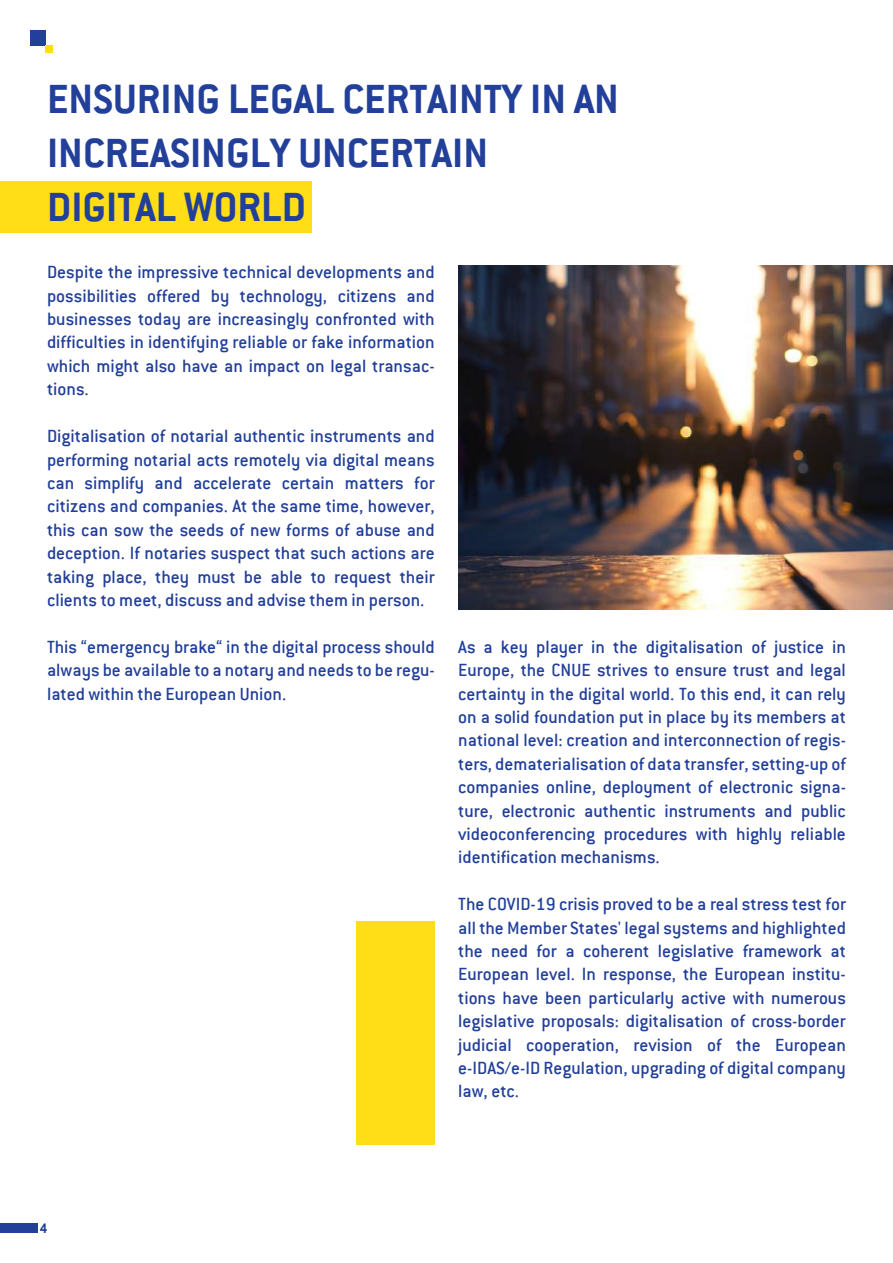
<style>
.page{position:relative;width:893px;height:1263px;background:#fff}
.page>*{position:absolute;margin:0;border:0;box-sizing:border-box;transform-origin:0 0}
.t1{font:700 45px/54px "Conduit ITC";color:#223f99}
.t2{font:500 19.5px/23.4px "Conduit ITC";color:#223f99;text-align:justify}
.t3{font:700 15px "Conduit ITC";color:#223f99}
</style>
<div class="page">
<div style="left:0;top:181px;width:311px;height:52px;background:#ffdd17"></div>
<div style="left:30px;top:30px;width:15px;height:15px;background:#223f99"></div>
<div style="left:0;top:1223px;width:38px;height:10px;background:#223f99"></div>
<div style="left:45px;top:45px;width:8px;height:8px;background:#ffdd17"></div>
<div style="left:356px;top:921px;width:79px;height:223px;background:#ffdd17"></div>
<img style="left:458px;top:266px;width:435px;height:344px">
<h1 class="t1" style="left:47px;top:71px;width:573px">ENSURING LEGAL CERTAINTY IN AN<br>INCREASINGLY UNCERTAIN<br>DIGITAL WORLD</h1>
<p class="t2" style="left:47px;top:260px;width:389px">Despite the impressive technical developments and possibilities offered by technology, citizens and businesses today are increasingly confronted with difficulties in identifying reliable or fake information which might also have an impact on legal transac&shy;tions.</p>
<p class="t2" style="left:47px;top:424px;width:389px">Digitalisation of notarial authentic instruments and performing notarial acts remotely via digital means can simplify and accelerate certain matters for citizens and companies. At the same time, however, this can sow the seeds of new forms of abuse and deception. If notaries suspect that such actions are taking place, they must be able to request their clients to meet, discuss and advise them in person.</p>
<p class="t2" style="left:47px;top:635px;width:389px">This “emergency brake“ in the digital process should always be available to a notary and needs to be regu&shy;lated within the European Union.</p>
<p class="t2" style="left:458px;top:635px;width:389px">As a key player in the digitalisation of justice in Europe, the CNUE strives to ensure trust and legal certainty in the digital world. To this end, it can rely on a solid foundation put in place by its members at national level: creation and interconnection of regis&shy;ters, dematerialisation of data transfer, setting-up of companies online, deployment of electronic signa&shy;ture, electronic authentic instruments and public videoconferencing procedures with highly reliable identification mechanisms.</p>
<p class="t2" style="left:458px;top:892px;width:389px">The COVID-19 crisis proved to be a real stress test for all the Member States' legal systems and highlighted the need for a coherent legislative framework at European level. In response, the European institu&shy;tions have been particularly active with numerous legislative proposals: digitalisation of cross-border judicial cooperation, revision of the European e-IDAS/e-ID Regulation, upgrading of digital company law, etc.</p>
<p class="t3" style="left:40px;top:1219px;width:9px">4</p>
</div>
